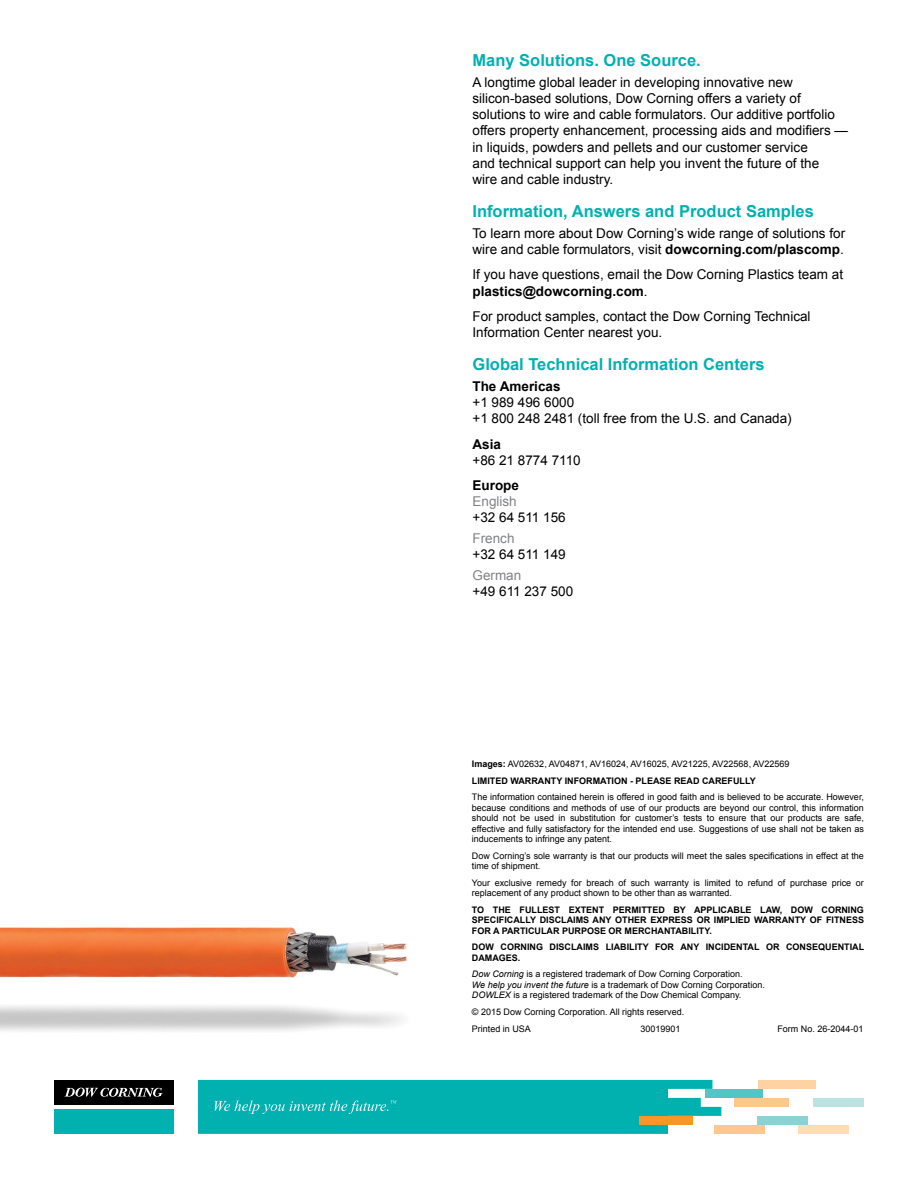
<style>
.page{position:relative;width:918px;height:1188px;background:#fff}
.page>*{position:absolute;margin:0;border:0;box-sizing:border-box;transform-origin:0 0}
.t1{font:700 16.5px "Arial";color:#00b1b0}
.t2{font:13.5px/16.2px "Arial";color:#000}
.t3{font:700 13.5px "Arial";color:#000}
.t4{font:13.5px "Arial";color:#808285}
.t5{font:9px/10.5px "Arial";color:#000}
.t6{font:700 9px/10.5px "Arial";color:#000;text-align:justify}
.s1{font-weight:700}
.s2{font-style:italic}
</style>
<div class="page">
<hr style="left:917px;top:148px;width:1px;height:149px;background:#00b1b0">
<img style="left:0;top:927px;width:408px;height:104px">
<div style="left:798px;top:1125px;width:51px;height:9px;background:#fedcb7"></div>
<div style="left:54px;top:1080px;width:119px;height:25px;background:#000"></div>
<div style="left:54px;top:1109px;width:119px;height:25px;background:#00b1b0"></div>
<svg style="left:64px;top:1088px;width:99px;height:9px"></svg>
<div style="left:735px;top:1098px;width:54px;height:9px;background:#fdc88e"></div>
<div style="left:706px;top:1089px;width:57px;height:9px;background:#56c4c4"></div>
<div style="left:758px;top:1080px;width:57px;height:9px;background:#fed2a2"></div>
<div style="left:813px;top:1098px;width:51px;height:9px;background:#bae3e2"></div>
<div style="left:757px;top:1116px;width:51px;height:9px;background:#8bd2d3"></div>
<div style="left:714px;top:1125px;width:51px;height:9px;background:#fdc88e"></div>
<svg style="left:198px;top:1080px;width:523px;height:54px;background:#14b5b2"></svg>
<h1 class="t1" style="left:472px;top:49px;width:230px">Many Solutions. One Source.</h1>
<p class="t2" style="left:472px;top:74px;width:377px">A longtime global leader in developing innovative new silicon-based solutions, Dow Corning offers a variety of solutions to wire and cable formulators. Our additive portfolio offers property enhancement, processing aids and modifiers — in liquids, powders and pellets and our customer service<br>and technical support can help you invent the future of the<br>wire and cable industry.</p>
<h1 class="t1" style="left:472px;top:200px;width:343px">Information, Answers and Product Samples</h1>
<h2 class="t2" style="left:472px;top:225px;width:374px">To learn more about Dow Corning’s wide range of solutions for wire and cable formulators, visit <span class="s1">dowcorning.com/plascomp</span>.</h2>
<h2 class="t2" style="left:472px;top:267px;width:372px">If you have questions, email the Dow Corning Plastics team at <span class="s1">plastics@dowcorning.com</span>.</h2>
<h2 class="t2" style="left:472px;top:308px;width:340px">For product samples, contact the Dow Corning Technical<br>Information Center nearest you.</h2>
<h1 class="t1" style="left:472px;top:353px;width:294px">Global Technical Information Centers</h1>
<h2 class="t3" style="left:472px;top:377px;width:90px">The Americas</h2>
<h2 class="t2" style="left:472px;top:394px;width:321px">+1 989 496 6000<br>+1 800 248 2481 (toll free from the U.S. and Canada)</h2>
<h2 class="t3" style="left:472px;top:435px;width:30px">Asia</h2>
<h2 class="t2" style="left:472px;top:452px;width:110px">+86 21 8774 7110</h2>
<h2 class="t3" style="left:472px;top:476px;width:48px">Europe</h2>
<h2 class="t4" style="left:472px;top:493px;width:46px">English</h2>
<h2 class="t2" style="left:473px;top:510px;width:95px">+32 64 511 156</h2>
<h2 class="t4" style="left:473px;top:529px;width:44px">French</h2>
<h2 class="t2" style="left:473px;top:547px;width:95px">+32 64 511 149</h2>
<h2 class="t4" style="left:473px;top:566px;width:50px">German</h2>
<h2 class="t2" style="left:473px;top:583px;width:102px">+49 611 237 500</h2>
<p class="t5" style="left:472px;top:756px;width:319px;line-height:16.5px"><span class="s1">Images:</span> AV02632, AV04871, AV16024, AV16025, AV21225, AV22568, AV22569<br><span class="s1">LIMITED WARRANTY INFORMATION - PLEASE READ CAREFULLY</span></p>
<p class="t5" style="left:472px;top:792px;width:394px;text-align:justify">The information contained herein is offered in good faith and is believed to be accurate. However, because conditions and methods of use of our products are beyond our control, this information should not be used in substitution for customer’s tests to ensure that our products are safe, effective and fully satisfactory for the intended end use. Suggestions of use shall not be taken as inducements to infringe any patent.</p>
<p class="t5" style="left:472px;top:850px;width:394px">Dow Corning’s sole warranty is that our products will meet the sales specifications in effect at the time of shipment.</p>
<p class="t5" style="left:472px;top:877px;width:394px">Your exclusive remedy for breach of such warranty is limited to refund of purchase price or replacement of any product shown to be other than as warranted.</p>
<p class="t6" style="left:472px;top:905px;width:394px">TO THE FULLEST EXTENT PERMITTED BY APPLICABLE LAW, DOW CORNING SPECIFICALLY DISCLAIMS ANY OTHER EXPRESS OR IMPLIED WARRANTY OF FITNESS FOR A PARTICULAR PURPOSE OR MERCHANTABILITY.</p>
<p class="t6" style="left:472px;top:942px;width:394px">DOW CORNING DISCLAIMS LIABILITY FOR ANY INCIDENTAL OR CONSEQUENTIAL<br>DAMAGES.</p>
<p class="t5" style="left:472px;top:969px;width:294px"><span class="s2">Dow Corning</span> is a registered trademark of Dow Corning Corporation.<br><span class="s2">We help you invent the future</span> is a trademark of Dow Corning Corporation.<br><span class="s2">DOWLEX</span> is a registered trademark of the Dow Chemical Company.</p>
<p class="t5" style="left:472px;top:1003px;width:214px;line-height:17.2px">© 2015 Dow Corning Corporation. All rights reserved.<br>Printed in USA</p>
<p class="t5" style="left:641px;top:1024px;width:42px">30019901</p>
<p class="t5" style="left:777px;top:1024px;width:88px">Form No. 26-2044-01</p>
</div>
